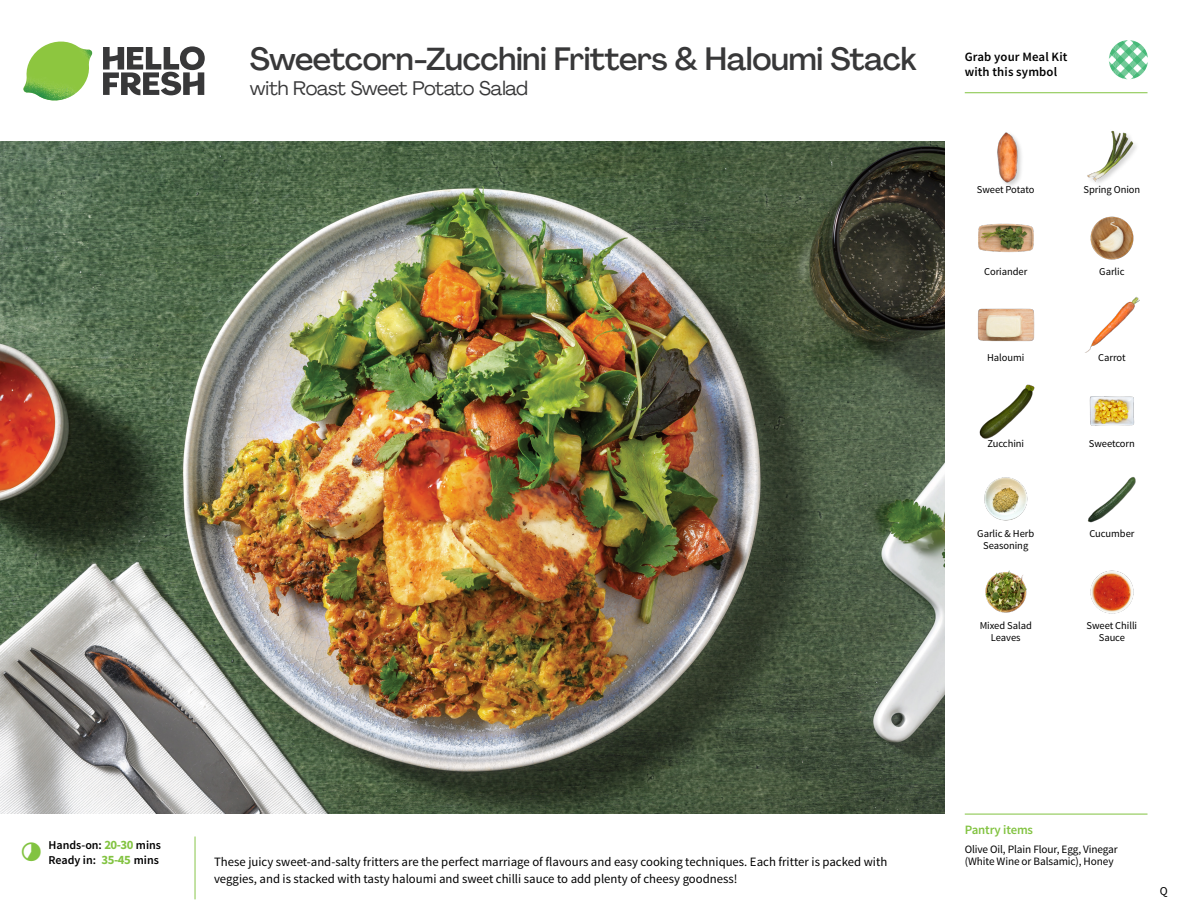
<style>
.page{position:relative;width:1188px;height:918px;background:#fff}
.page>*{position:absolute;margin:0;border:0;box-sizing:border-box;transform-origin:0 0}
.t1{font:500 31.5px "Agrandir";letter-spacing:-.01em;color:#383839}
.t2{font:19.5px "Agrandir";letter-spacing:-.02em;color:#383839}
.t3{font:12.75px/16.5px "Source Sans Pro";color:#000}
.t4{font:600 12.75px/15px "Source Sans Pro";letter-spacing:.01em;color:#000}
.t5{font:600 12.75px "Source Sans Pro";letter-spacing:-.01em;color:#82c341}
.t6{font:600 12px/15px "Source Sans Pro";color:#000}
.t7{font:12px "Source Sans Pro";color:#000}
.t8{font:11.25px/12px "Source Sans Pro";letter-spacing:-.01em;color:#000}
.t9{font:10.5px/12px "Source Sans Pro";letter-spacing:-.005em;color:#000;text-align:center}
.s1{font-weight:700;font-size:12.75px;color:#82c341}
</style>
<div class="page">
<svg style="left:103px;top:46px;width:102px;height:49px"></svg>
<img style="left:23px;top:42px;width:69px;height:59px">
<img style="left:0;top:142px;width:945px;height:672px">
<img style="left:1085px;top:297px;width:55px;height:56px">
<img style="left:1089px;top:396px;width:46px;height:30px">
<img style="left:979px;top:384px;width:55px;height:55px">
<img style="left:984px;top:477px;width:44px;height:44px">
<img style="left:1090px;top:570px;width:44px;height:44px">
<img style="left:985px;top:570px;width:42px;height:43px">
<img style="left:978px;top:308px;width:56px;height:34px">
<img style="left:978px;top:223px;width:56px;height:30px">
<img style="left:1090px;top:216px;width:44px;height:44px">
<img style="left:997px;top:132px;width:25px;height:53px">
<img style="left:1087px;top:130px;width:49px;height:54px">
<img style="left:1087px;top:477px;width:49px;height:46px">
<hr style="left:965px;top:814px;width:183px;height:1px;background:#82c341">
<hr style="left:965px;top:92px;width:183px;height:1px;background:#82c341">
<svg style="left:1091px;top:40px;width:57px;height:54px"></svg>
<h1 class="t1" style="left:250px;top:40px;width:668px">Sweetcorn-Zucchini Fritters &amp; Haloumi Stack</h1>
<h2 class="t2" style="left:250px;top:76px;width:280px">with Roast Sweet Potato Salad</h2>
<p class="t4" style="left:965px;top:50px;width:104px">Grab your Meal Kit with this symbol</p>
<p class="t9" style="left:977px;top:183px;width:59px">Sweet Potato</p>
<p class="t9" style="left:1083px;top:183px;width:58px">Spring Onion</p>
<p class="t9" style="left:984px;top:265px;width:45px">Coriander</p>
<p class="t9" style="left:1099px;top:265px;width:27px">Garlic</p>
<p class="t9" style="left:987px;top:352px;width:39px">Haloumi</p>
<p class="t9" style="left:1098px;top:352px;width:29px">Carrot</p>
<p class="t9" style="left:987px;top:438px;width:38px">Zucchini</p>
<p class="t9" style="left:1089px;top:438px;width:48px">Sweetcorn</p>
<p class="t9" style="left:977px;top:528px;width:58px">Garlic &amp; Herb</p>
<p class="t9" style="left:1089px;top:528px;width:47px">Cucumber</p>
<p class="t9" style="left:983px;top:540px;width:47px">Seasoning</p>
<p class="t9" style="left:980px;top:619px;width:54px">Mixed Salad<br>Leaves</p>
<p class="t9" style="left:1087px;top:619px;width:52px">Sweet Chilli<br>Sauce</p>
<p class="t6" style="left:48px;top:838px;width:114px">Hands-on: <span class="s1">20-30</span> mins<br>Ready in: <span class="s1">35-45</span> mins</p>
<p class="t3" style="left:214px;top:854px;width:675px">These juicy sweet-and-salty fritters are the perfect marriage of flavours and easy cooking techniques. Each fritter is packed with veggies, and is stacked with tasty haloumi and sweet chilli sauce to add plenty of cheesy goodness!</p>
<p class="t5" style="left:965px;top:821px;width:70px">Pantry items</p>
<p class="t8" style="left:965px;top:844px;width:155px">Olive Oil, Plain Flour, Egg, Vinegar (White Wine or Balsamic), Honey</p>
<p class="t7" style="left:1160px;top:884px;width:9px">Q</p>
</div>
